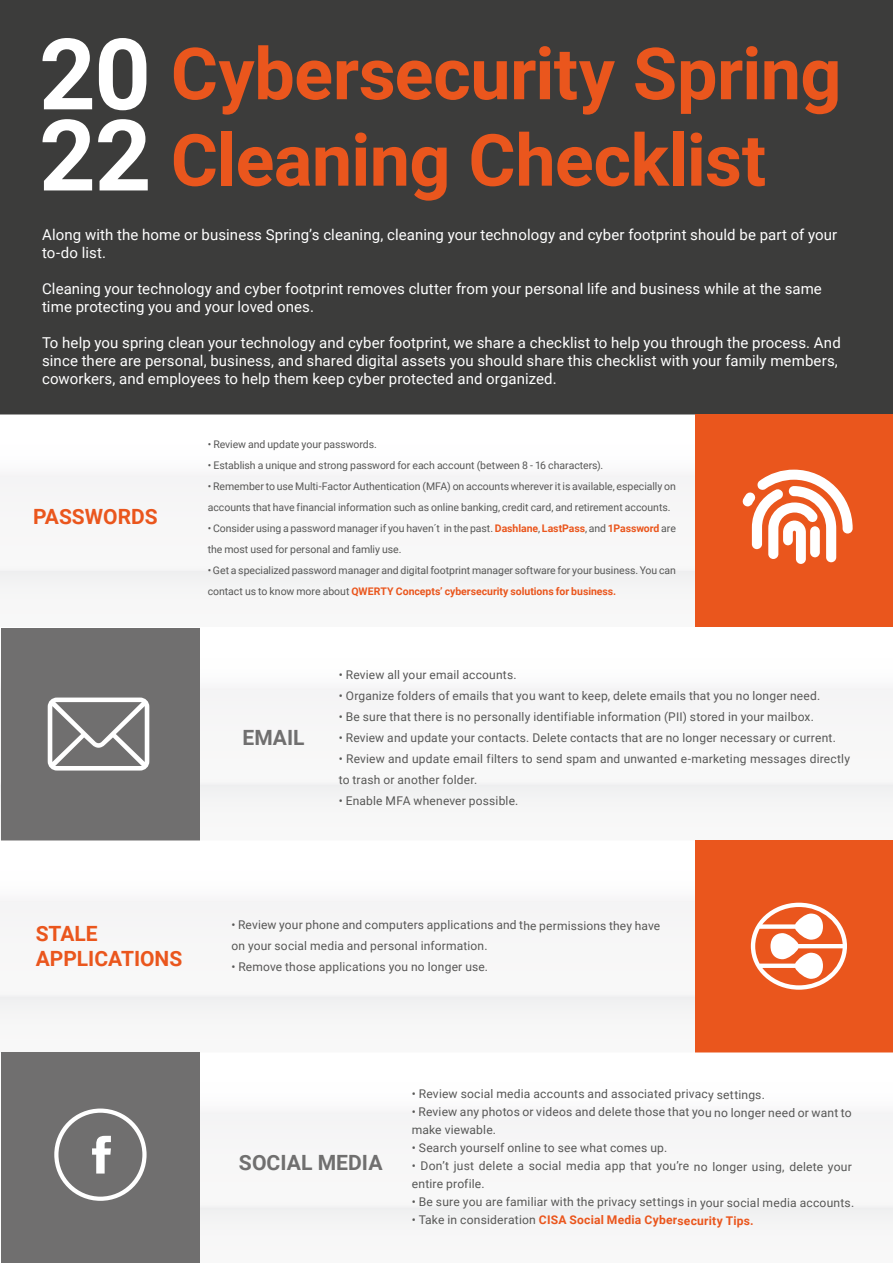
<style>
.page{position:relative;width:893px;height:1263px;background:#fff}
.page>*{position:absolute;margin:0;border:0;box-sizing:border-box;transform-origin:0 0}
.t1{font:700 72px/86.4px "Roboto";letter-spacing:-.005em;color:#ea561d}
.t2{font:700 21px/25.2px "Roboto";color:#ea561d}
.t3{font:700 21px "Roboto";color:#706f6f}
.t4{font:15px/18px "Roboto";letter-spacing:.005em;color:#fff}
.t5{font:12px/17.9px "Roboto";letter-spacing:.015em;color:#575756}
.t6{font:700 12px "Roboto";letter-spacing:.015em;color:#ea561d}
.t7{font:10.5px/21px "Roboto";letter-spacing:-.005em;color:#575756}
.s1{font-weight:700;color:#ea561d}
.s2{font-weight:400;color:#575756}
</style>
<div class="page">
<div style="left:0;top:0;width:893px;height:414px;background:#3c3c3b"></div>
<div style="left:1px;top:628px;width:892px;height:212px;background:#f7f7f7"></div>
<div style="left:1px;top:628px;width:198px;height:212px;background:#706f6f"></div>
<div style="left:1px;top:840px;width:892px;height:212px;background:#f7f7f7"></div>
<div style="left:695px;top:840px;width:198px;height:212px;background:#ea561d"></div>
<svg style="left:43px;top:38px;width:49px;height:71px"></svg>
<svg style="left:99px;top:38px;width:47px;height:72px"></svg>
<svg style="left:43px;top:119px;width:49px;height:71px"></svg>
<svg style="left:98px;top:119px;width:50px;height:71px"></svg>
<svg style="left:48px;top:697px;width:101px;height:73px"></svg>
<svg style="left:751px;top:903px;width:96px;height:87px"></svg>
<div style="left:1px;top:414px;width:892px;height:213px;background:#f7f7f7"></div>
<div style="left:695px;top:414px;width:198px;height:213px;background:#ea561d"></div>
<svg style="left:742px;top:470px;width:111px;height:94px"></svg>
<div style="left:1px;top:1052px;width:892px;height:211px;background:#f7f7f7"></div>
<div style="left:1px;top:1052px;width:199px;height:211px;background:#706f6f"></div>
<svg style="left:54px;top:1108px;width:93px;height:93px"></svg>
<h1 class="t1" style="left:171px;top:28px;width:672px">Cybersecurity Spring<br>Cleaning Checklist</h1>
<p class="t4" style="left:42px;top:225px;width:797px">Along with the home or business Spring’s cleaning, cleaning your technology and cyber footprint should be part of your to-do list.</p>
<p class="t4" style="left:42px;top:279px;width:781px">Cleaning your technology and cyber footprint removes clutter from your personal life and business while at the same time protecting you and your loved ones.</p>
<p class="t4" style="left:42px;top:333px;width:800px">To help you spring clean your technology and cyber footprint, we share a checklist to help you through the process. And since there are personal, business, and shared digital assets you should share this checklist with your family members, coworkers, and employees to help them keep cyber protected and organized.</p>
<h2 class="t2" style="left:33px;top:503px;width:126px">PASSWORDS</h2>
<p class="t7" style="left:208px;top:433px;width:171px">• Review and update your passwords.</p>
<p class="t7" style="left:208px;top:454px;width:397px">• Establish a unique and strong password for each account (between 8 - 16 characters).</p>
<p class="t7" style="left:208px;top:475px;width:470px">• Remember to use Multi-Factor Authentication (MFA) on accounts wherever it is available, especially on accounts that have financial information such as online banking, credit card, and retirement accounts.</p>
<p class="t7" style="left:208px;top:517px;width:470px">• Consider using a password manager if you haven´t in the past. <span class="s1">Dashlane</span>, <span class="s1">LastPass</span>, and <span class="s1">1Password</span> are the most used for personal and famliy use.</p>
<p class="t7" style="left:208px;top:559px;width:470px">• Get a specialized password manager and digital footprint manager software for your business. You can contact us to know more about <span class="s1">QWERTY Concepts’ cybersecurity solutions for business.</span></p>
<h2 class="t3" style="left:242px;top:722px;width:64px">EMAIL</h2>
<p class="t5" style="left:339px;top:665px;width:179px">• Review all your email accounts.</p>
<p class="t5" style="left:339px;top:686px;width:483px">• Organize folders of emails that you want to keep, delete emails that you no longer need.</p>
<p class="t5" style="left:339px;top:707px;width:477px">• Be sure that there is no personally identifiable information (PII) stored in your mailbox.</p>
<p class="t5" style="left:339px;top:728px;width:499px">• Review and update your contacts. Delete contacts that are no longer necessary or current.</p>
<p class="t5" style="left:339px;top:748px;width:513px;line-height:20.9px">• Review and update email filters to send spam and unwanted e-marketing messages directly to trash or another folder.</p>
<p class="t5" style="left:339px;top:791px;width:181px">• Enable MFA whenever possible.</p>
<h2 class="t2" style="left:36px;top:920px;width:148px">STALE<br>APPLICATIONS</h2>
<p class="t5" style="left:231px;top:914px;width:430px;line-height:21px">• Review your phone and computers applications and the permissions they have on your social media and personal information.</p>
<p class="t5" style="left:231px;top:958px;width:258px">• Remove those applications you no longer use.</p>
<h2 class="t3" style="left:239px;top:1148px;width:145px">SOCIAL MEDIA</h2>
<p class="t5" style="left:412px;top:1085px;width:355px">• Review social media accounts and associated privacy settings.</p>
<p class="t5" style="left:412px;top:1103px;width:441px">• Review any photos or videos and delete those that you no longer need or want to make viewable.</p>
<p class="t5" style="left:412px;top:1139px;width:257px">• Search yourself online to see what comes up.</p>
<p class="t5" style="left:412px;top:1157px;width:442px">• Don’t just delete a social media app that you’re no longer using, delete your entire profile.</p>
<p class="t5" style="left:412px;top:1193px;width:444px">• Be sure you are familiar with the privacy settings in your social media accounts.</p>
<p class="t6" style="left:412px;top:1212px;width:343px"><span class="s2">• Take in consideration</span> CISA Social Media Cybersecurity Tips.</p>
</div>
